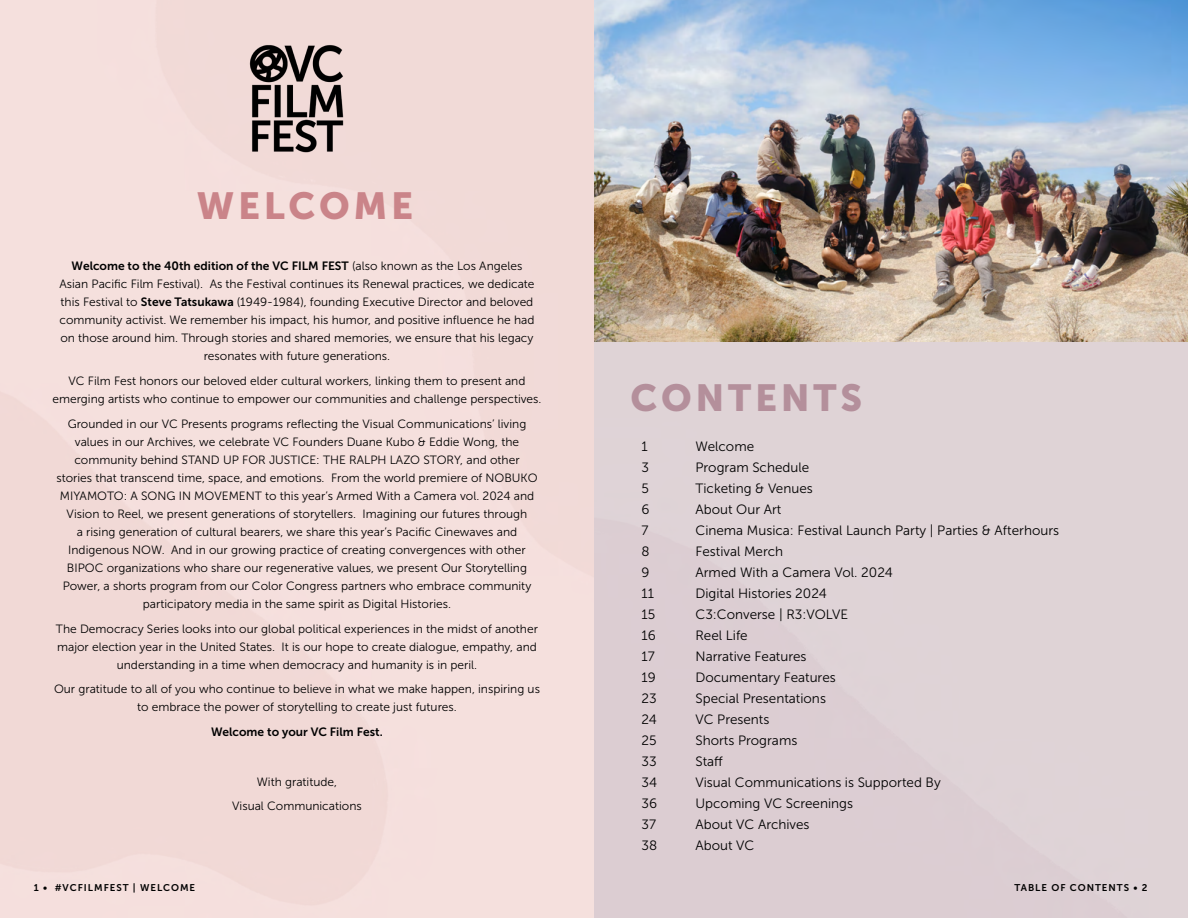
<style>
.page{position:relative;width:1188px;height:918px;background:#fff}
.page>*{position:absolute;margin:0;border:0;box-sizing:border-box;transform-origin:0 0}
.toc_header{font:37.5px "Museo Sans 900";letter-spacing:.1em;color:#b48f9b}
.toc_header-2{font:37.5px "Museo Sans 900";letter-spacing:.1em;color:#ca8489}
.Contents{font:13.5px "Museo Sans 300";color:#000}
.t1{font:12px/18px "Museo Sans 300";color:#000;text-align:center}
.t2{font:12px "Museo Sans 700";color:#000}
.t3{font:9.75px "Museo Sans 700";letter-spacing:.1em;color:#000}
.s1{font-family:"Museo Sans 700"}
</style>
<div class="page">
<img style="left:0;top:0;width:1188px;height:918px">
<img style="left:250px;top:41px;width:95px;height:114px">
<img style="left:594px;top:0;width:594px;height:341px">
<p class="toc_header-2" style="left:197px;top:185px;width:218px">WELCOME</p>
<p class="t1" style="left:59px;top:257px;width:477px"><span class="s1">Welcome to the 40th edition of the VC FILM FEST</span> (also known as the Los Angeles Asian Pacific Film Festival). As the Festival continues its Renewal practices, we dedicate this Festival to <span class="s1">Steve Tatsukawa</span> (1949-1984), founding Executive Director and beloved community activist. We remember his impact, his humor, and positive influence he had on those around him. Through stories and shared memories, we ensure that his legacy resonates with future generations.</p>
<p class="t1" style="left:52px;top:372px;width:491px">VC Film Fest honors our beloved elder cultural workers, linking them to present and emerging artists who continue to empower our communities and challenge perspectives.</p>
<p class="t1" style="left:56px;top:415px;width:483px">Grounded in our VC Presents programs reflecting the Visual Communications’ living values in our Archives, we celebrate VC Founders Duane Kubo &amp; Eddie Wong, the community behind STAND UP FOR JUSTICE: THE RALPH LAZO STORY, and other stories that transcend time, space, and emotions. From the world premiere of NOBUKO MIYAMOTO: A SONG IN MOVEMENT to this year’s Armed With a Camera vol. 2024 and Vision to Reel, we present generations of storytellers. Imagining our futures through<br>a rising generation of cultural bearers, we share this year’s Pacific Cinewaves and Indigenous NOW. And in our growing practice of creating convergences with other BIPOC organizations who share our regenerative values, we present Our Storytelling Power, a shorts program from our Color Congress partners who embrace community participatory media in the same spirit as Digital Histories.</p>
<p class="t1" style="left:56px;top:620px;width:484px">The Democracy Series looks into our global political experiences in the midst of another major election year in the United States. It is our hope to create dialogue, empathy, and understanding in a time when democracy and humanity is in peril.</p>
<p class="t1" style="left:54px;top:680px;width:487px">Our gratitude to all of you who continue to believe in what we make happen, inspiring us to embrace the power of storytelling to create just futures.</p>
<p class="t2" style="left:211px;top:725px;width:173px">Welcome to your VC Film Fest.</p>
<p class="t1" style="left:257px;top:773px;width:82px">With gratitude,</p>
<p class="t1" style="left:232px;top:797px;width:131px">Visual Communications</p>
<p class="t3" style="left:34px;top:882px;width:163px">1 • #VCFILMFEST | WELCOME</p>
<p class="toc_header" style="left:630px;top:377px;width:233px">CONTENTS</p>
<p class="Contents" style="left:642px;top:439px;width:8px">1</p>
<p class="Contents" style="left:696px;top:439px;width:60px">Welcome</p>
<p class="Contents" style="left:642px;top:460px;width:9px">3</p>
<p class="Contents" style="left:696px;top:460px;width:115px">Program Schedule</p>
<p class="Contents" style="left:642px;top:481px;width:9px">5</p>
<p class="Contents" style="left:696px;top:481px;width:119px">Ticketing &amp; Venues</p>
<p class="Contents" style="left:642px;top:502px;width:10px">6</p>
<p class="Contents" style="left:696px;top:502px;width:87px">About Our Art</p>
<p class="Contents" style="left:642px;top:523px;width:9px">7</p>
<p class="Contents" style="left:696px;top:523px;width:365px">Cinema Musica: Festival Launch Party | Parties &amp; Afterhours</p>
<p class="Contents" style="left:642px;top:544px;width:10px">8</p>
<p class="Contents" style="left:696px;top:544px;width:89px">Festival Merch</p>
<p class="Contents" style="left:642px;top:565px;width:10px">9</p>
<p class="Contents" style="left:696px;top:565px;width:199px">Armed With a Camera Vol. 2024</p>
<p class="Contents" style="left:642px;top:586px;width:14px">11</p>
<p class="Contents" style="left:696px;top:586px;width:133px">Digital Histories 2024</p>
<p class="Contents" style="left:642px;top:607px;width:15px">15</p>
<p class="Contents" style="left:696px;top:607px;width:154px">C3:Converse | R3:VOLVE</p>
<p class="Contents" style="left:642px;top:628px;width:16px">16</p>
<p class="Contents" style="left:696px;top:628px;width:54px">Reel Life</p>
<p class="Contents" style="left:642px;top:649px;width:15px">17</p>
<p class="Contents" style="left:696px;top:649px;width:113px">Narrative Features</p>
<p class="Contents" style="left:642px;top:670px;width:16px">19</p>
<p class="Contents" style="left:696px;top:670px;width:142px">Documentary Features</p>
<p class="Contents" style="left:642px;top:691px;width:17px">23</p>
<p class="Contents" style="left:696px;top:691px;width:132px">Special Presentations</p>
<p class="Contents" style="left:642px;top:712px;width:17px">24</p>
<p class="Contents" style="left:696px;top:712px;width:75px">VC Presents</p>
<p class="Contents" style="left:642px;top:733px;width:17px">25</p>
<p class="Contents" style="left:696px;top:733px;width:103px">Shorts Programs</p>
<p class="Contents" style="left:642px;top:754px;width:17px">33</p>
<p class="Contents" style="left:696px;top:754px;width:29px">Staff</p>
<p class="Contents" style="left:642px;top:775px;width:17px">34</p>
<p class="Contents" style="left:696px;top:775px;width:247px">Visual Communications is Supported By</p>
<p class="Contents" style="left:642px;top:796px;width:17px">36</p>
<p class="Contents" style="left:696px;top:796px;width:159px">Upcoming VC Screenings</p>
<p class="Contents" style="left:642px;top:817px;width:16px">37</p>
<p class="Contents" style="left:696px;top:817px;width:116px">About VC Archives</p>
<p class="Contents" style="left:642px;top:838px;width:17px">38</p>
<p class="Contents" style="left:696px;top:838px;width:60px">About VC</p>
<p class="t3" style="left:1014px;top:882px;width:135px">TABLE OF CONTENTS • 2</p>
</div>
